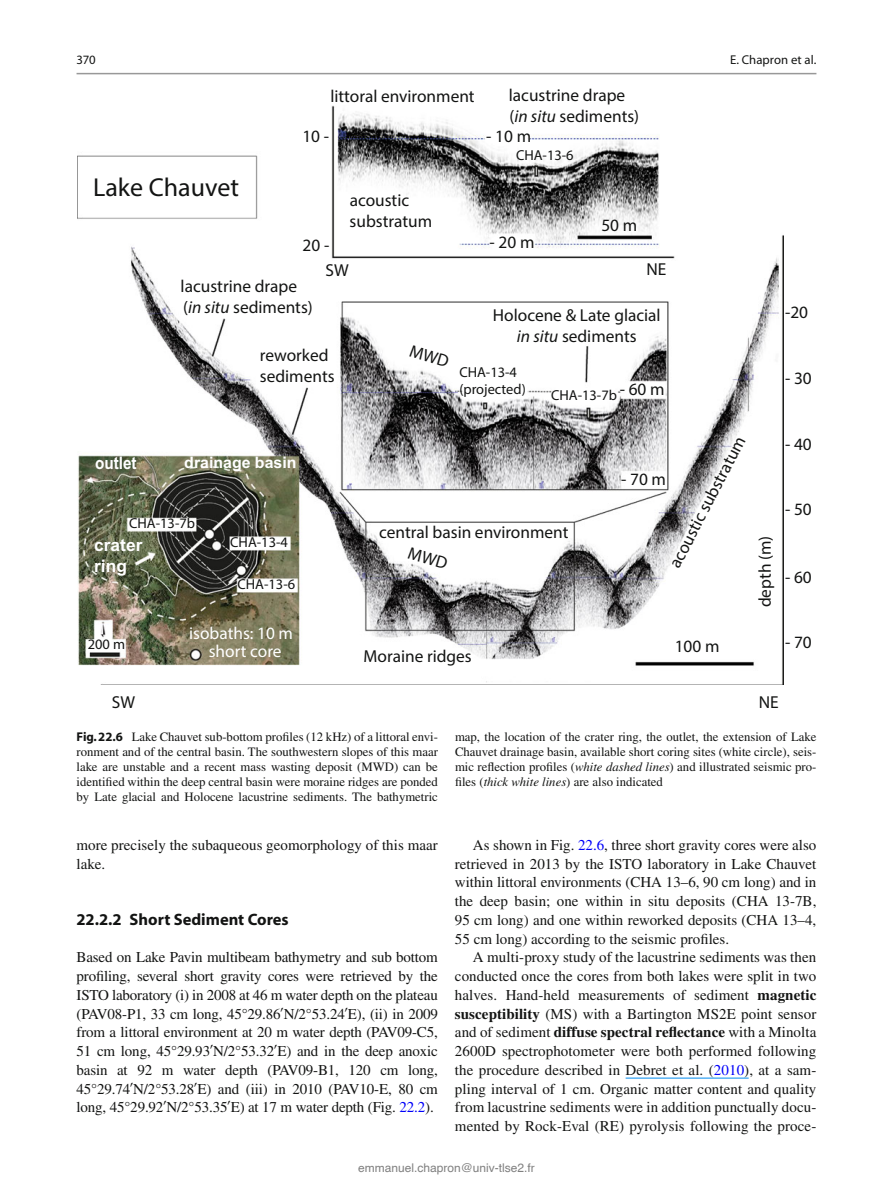
<style>
.page{position:relative;width:893px;height:1187px;background:#fff}
.page>*{position:absolute;margin:0;border:0;box-sizing:border-box;transform-origin:0 0}
.t1{font:25.95px "Fmcpxm Ljwylf Jyvymm Myriad Pro";color:#131413}
.t2{font:17.4px/20.9px "Fmcpxm Ljwylf Jyvymm Myriad Pro";color:#131413}
.t3{font:17.4px "Fmcpxm Ljwylf Jyvymm Myriad Pro";color:#fff}
.t4{font:700 17.4px/20.9px "Plyybr Gvdjdp Hctpxy Arial";color:#fff}
.t5{font:700 17.4px "Plyybr Gvdjdp Hctpxy Arial";color:#fff;scale:.88 1}
.t6{font:700 16.5px "Csphht Nxcdhf Xdvpfq Myriad";color:#131413}
.t7{font:700 15.9px "Plyybr Gvdjdp Hctpxy Arial";color:#fff}
.t8{font:15px/18.8px "Bsfsyy Bvcnvw Qmsrcn Times";letter-spacing:.005em;color:#131413;text-align:justify}
.t9{font:700 15px "Ljtlkn Fhpvrl Qnwyxv Times";letter-spacing:.005em;color:#131413}
.t10{font:14.4px/17.4px "Fmcpxm Ljwylf Jyvymm Myriad Pro";color:#131413}
.t11{font:12.75px/15px "Bsfsyy Bvcnvw Qmsrcn Times";color:#131413;text-align:justify}
.t12{font:12.75px "Nvqvtw Npjrfr Bjxqyv Myriad";color:#131413}
.t13{font:12px "Helvetica";color:#808080}
.s1{font-family:"Gmhlbq Pltptv Dtgmsl Myriad Pro";font-style:italic}
.s2{font-family:"Csphht Nxcdhf Xdvpfq Myriad";font-weight:700}
.s3{font-family:"Sglnpl Fgrbvk Cwdysg Times";font-style:italic}
.s4{font-family:"Hwhnpc Hgkfcc Dyntdc Gentium"}
.s5{color:#0000fa}
.s6{font-family:"Ljtlkn Fhpvrl Qnwyxv Times";font-weight:700}
.s7{font-family:"Bsfsyy Bvcnvw Qmsrcn Times";font-weight:400}
</style>
<div class="page">
<img style="left:77px;top:105px;width:706px;height:580px">
<hr style="left:77px;top:73px;width:739px;height:1px;background:#989898">
<hr style="left:626px;top:1077px;width:123px;height:1px;background:#55b1f5">
<svg style="left:408px;top:547px;width:40px;height:22px"></svg>
<svg style="left:409px;top:345px;width:41px;height:22px"></svg>
<p class="t12" style="left:77px;top:55px;width:21px">370</p>
<h1 class="t1" style="left:93px;top:177px;width:147px">Lake Chauvet</h1>
<p class="t2" style="left:330px;top:87px;width:146px">littoral environment</p>
<p class="t2" style="left:302px;top:127px;width:28px">10 -</p>
<p class="t2" style="left:509px;top:86px;width:132px">lacustrine drape (<span class="s1">in situ</span> sediments)</p>
<p class="t2" style="left:486px;top:127px;width:46px">- 10 m</p>
<p class="t10" style="left:516px;top:148px;width:59px">CHA-13-6</p>
<p class="t2" style="left:303px;top:236px;width:28px">20 -</p>
<p class="t2" style="left:350px;top:191px;width:84px">acoustic substratum</p>
<p class="t2" style="left:490px;top:233px;width:46px">- 20 m</p>
<p class="t2" style="left:601px;top:216px;width:37px">50 m</p>
<p class="t2" style="left:325px;top:261px;width:25px">SW</p>
<p class="t2" style="left:646px;top:260px;width:21px">NE</p>
<p class="t2" style="left:181px;top:277px;width:134px">lacustrine drape (<span class="s1">in situ</span> sediments)</p>
<p class="t2" style="left:260px;top:346px;width:70px">reworked</p>
<p class="t2" style="left:260px;top:367px;width:76px">sediments</p>
<p class="t2" style="left:493px;top:306px;width:169px;text-align:center">Holocene &amp; Late glacial <span class="s1">in situ</span> sediments</p>
<p class="t10" style="left:459px;top:364px;width:68px">CHA-13-4 (projected)</p>
<p class="t2" style="left:620px;top:380px;width:46px">- 60 m</p>
<p class="t10" style="left:551px;top:387px;width:67px">CHA-13-7b</p>
<p class="t12" style="left:730px;top:55px;width:88px">E. Chapron et al.</p>
<p class="t2" style="left:785px;top:303px;width:25px">-20</p>
<p class="t2" style="left:785px;top:369px;width:28px">- 30</p>
<p class="t5" style="left:95px;top:457px;width:49px">outlet</p>
<p class="t7" style="left:184px;top:456px;width:114px">drainage basin</p>
<p class="t10" style="left:129px;top:516px;width:67px">CHA-13-7b</p>
<p class="t4" style="left:94px;top:536px;width:50px">crater ring</p>
<p class="t10" style="left:230px;top:535px;width:59px">CHA-13-4</p>
<p class="t10" style="left:237px;top:576px;width:59px">CHA-13-6</p>
<p class="t10" style="left:88px;top:636px;width:39px">200 m</p>
<p class="t3" style="left:189px;top:626px;width:105px">isobaths: 10 m</p>
<p class="t3" style="left:209px;top:645px;width:74px">short core</p>
<p class="t2" style="left:379px;top:523px;width:191px">central basin environment</p>
<p class="t2" style="left:363px;top:647px;width:110px">Moraine ridges</p>
<p class="t2" style="left:666px;top:562px;width:147px;rotate:-63deg">acoustic substratum</p>
<p class="t2" style="left:621px;top:470px;width:46px">- 70 m</p>
<p class="t2" style="left:675px;top:637px;width:46px">100 m</p>
<p class="t2" style="left:785px;top:435px;width:28px">- 40</p>
<p class="t2" style="left:756px;top:607px;width:73px;rotate:-90deg">depth (m)</p>
<p class="t2" style="left:785px;top:500px;width:28px">- 50</p>
<p class="t2" style="left:785px;top:568px;width:28px">- 60</p>
<p class="t2" style="left:785px;top:633px;width:28px">- 70</p>
<p class="t2" style="left:112px;top:693px;width:25px">SW</p>
<p class="t2" style="left:759px;top:693px;width:21px">NE</p>
<p class="t11" style="left:77px;top:730px;width:363px"><span class="s2">Fig. 22.6</span> Lake Chauvet sub-bottom profiles (12 kHz) of a littoral envi&shy;ronment and of the central basin. The southwestern slopes of this maar lake are unstable and a recent mass wasting deposit (MWD) can be identified within the deep central basin were moraine ridges are ponded by Late glacial and Holocene lacustrine sediments. The bathymetric</p>
<p class="t11" style="left:455px;top:730px;width:363px">map, the location of the crater ring , the outlet , the extension of Lake Chauvet drainage basin, available short coring sites (white circle), seis&shy;mic reflection profiles ( <span class="s3">white dashed lines</span> ) and illustrated seismic pro&shy;files ( <span class="s3">thick white lines</span> ) are also indicated</p>
<p class="t8" style="left:76px;top:836px;width:363px">more precisely the subaqueous geomorphology of this maar lake.</p>
<p class="t6" style="left:76px;top:913px;width:214px">22.2.2 Short Sediment Cores</p>
<p class="t8" style="left:76px;top:949px;width:363px">Based on Lake Pavin multibeam bathymetry and sub bottom profiling, several short gravity cores were retrieved by the ISTO laboratory (i) in 2008 at 46 m water depth on the plateau (PAV08-P1, 33 cm long, 45°29.86<span class="s4">ʹ</span>N/2°53.24<span class="s4">ʹ</span>E), (ii) in 2009 from a littoral environment at 20 m water depth (PAV09-C5, 51 cm long, 45°29.93<span class="s4">ʹ</span>N/2°53.32<span class="s4">ʹ</span>E) and in the deep anoxic basin at 92 m water depth (PAV09-B1, 120 cm long, 45°29.74<span class="s4">ʹ</span>N/2°53.28<span class="s4">ʹ</span>E) and (iii) in 2010 (PAV10-E, 80 cm long, 45°29.92<span class="s4">ʹ</span>N/2°53.35<span class="s4">ʹ</span>E) at 17 m water depth (Fig. <span class="s5">22.2</span> ).</p>
<p class="t8" style="left:455px;top:836px;width:363px;text-indent:18px">As shown in Fig. <span class="s5">22.6</span> , three short gravity cores were also retrieved in 2013 by the ISTO laboratory in Lake Chauvet within littoral environments (CHA 13–6, 90 cm long) and in the deep basin; one within in situ deposits (CHA 13-7B, 95 cm long) and one within reworked deposits (CHA 13–4, 55 cm long) according to the seismic profiles.</p>
<p class="t8" style="left:455px;top:949px;width:363px;text-indent:18px">A multi-proxy study of the lacustrine sediments was then conducted once the cores from both lakes were split in two halves. Hand-held measurements of sediment <span class="s6">magnetic susceptibility</span> (MS) with a Bartington MS2E point sensor</p>
<p class="t9" style="left:455px;top:1026px;width:363px"><span class="s7">and of sediment</span> diffuse spectral reflectance <span class="s7">with a Minolta</span></p>
<p class="t8" style="left:455px;top:1043px;width:363px">2600D spectrophotometer were both performed following the procedure described in Debret et al. ( <span class="s5">2010</span> ), at a sam&shy;pling interval of 1 cm. Organic matter content and quality from lacustrine sediments were in addition punctually docu&shy;mented by Rock-Eval (RE) pyrolysis following the proce-</p>
<p class="t13" style="left:358px;top:1160px;width:178px">emmanuel.chapron@univ-tlse2.fr</p>
</div>
